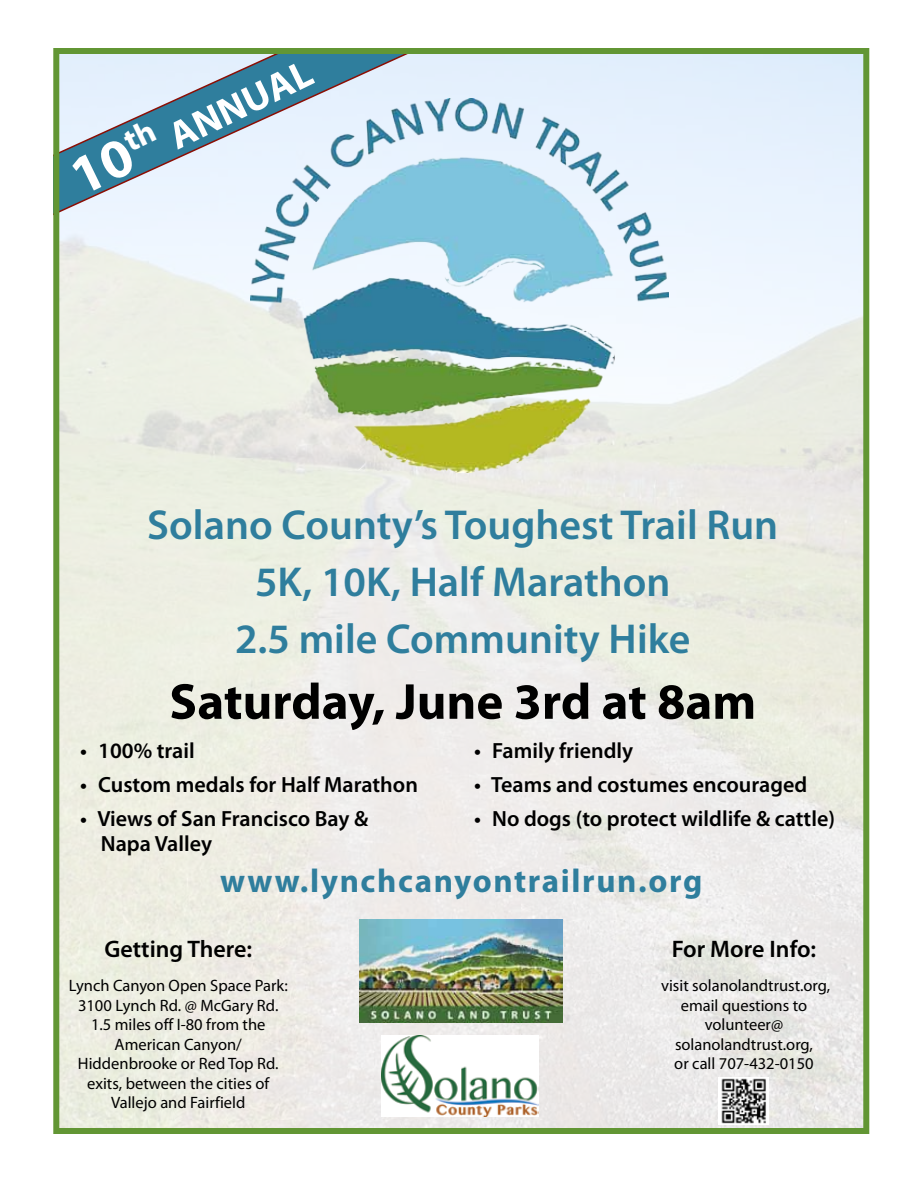
<style>
.page{position:relative;width:918px;height:1188px;background:#fff}
.page>*{position:absolute;margin:0;border:0;box-sizing:border-box;transform-origin:0 0}
.t1{font:700 55.5px "Myriad Pro";color:#fff}
.t2{font:700 51px "Myriad Pro";color:#000}
.t3{font:600 42px/57px "Myriad Pro";color:#2f7e9d;text-align:center}
.t4{font:700 38.85px "Myriad Pro";color:#fff}
.t5{font:700 33px "Myriad Pro";letter-spacing:.05em;color:#2f7e9d}
.t6{font:600 24px "Myriad Pro";color:#000}
.t7{font:600 22.05px/25px "Myriad Pro";color:#000}
.t8{font:16.5px/19.5px "Myriad Pro";color:#000;text-align:center}
</style>
<div class="page">
<img style="left:60px;top:55px;width:802px;height:1072px">
<svg style="left:60px;top:55px;width:365px;height:175px"></svg>
<div style="left:53px;top:48px;width:816px;height:1086px;border:6px solid #629634"></div>
<img style="left:251px;top:99px;width:418px;height:373px">
<img style="left:359px;top:919px;width:204px;height:103px">
<img style="left:381px;top:1036px;width:157px;height:81px">
<img style="left:719px;top:1077px;width:50px;height:48px">
<h1 class="t1" style="left:58px;top:147px;width:96px;rotate:-26deg">10<sup>th</sup></h1>
<h3 class="t4" style="left:160px;top:115px;width:156px;rotate:-26deg">annual</h3>
<h3 class="t3" style="left:147px;top:495px;width:633px">Solano County’s Toughest Trail Run<br>5K, 10K, Half Marathon<br>2.5 mile Community Hike</h3>
<h2 class="t2" style="left:169px;top:668px;width:588px">Saturday, June 3rd at 8am</h2>
<h3 class="t7" style="left:80px;top:738px;width:116px">• 100% trail</h3>
<h3 class="t7" style="left:80px;top:772px;width:339px">• Custom medals for Half Marathon</h3>
<h3 class="t7" style="left:101px;top:805px;width:269px;text-indent:-21px">• Views of San Francisco Bay &amp;<br>Napa Valley</h3>
<h3 class="t7" style="left:474px;top:738px;width:161px">• Family friendly</h3>
<h3 class="t7" style="left:474px;top:771px;width:334px">• Teams and costumes encouraged</h3>
<h3 class="t7" style="left:474px;top:805px;width:362px">• No dogs (to protect wildlife &amp; cattle)</h3>
<h3 class="t5" style="left:220px;top:859px;width:484px">www.lynchcanyontrailrun.org</h3>
<h3 class="t6" style="left:104px;top:933px;width:149px">Getting There:</h3>
<p class="t8" style="left:69px;top:976px;width:221px">Lynch Canyon Open Space Park:<br>3100 Lynch Rd. @ McGary Rd.<br>1.5 miles off I-80 from the<br>American Canyon/<br>Hiddenbrooke or Red Top Rd. exits, between the cities of<br>Vallejo and Fairfield</p>
<h3 class="t6" style="left:672px;top:934px;width:146px">For More Info:</h3>
<p class="t8" style="left:661px;top:976px;width:171px">visit solanolandtrust.org, email questions to volunteer@ solanolandtrust.org,<br>or call 707-432-0150</p>
</div>
